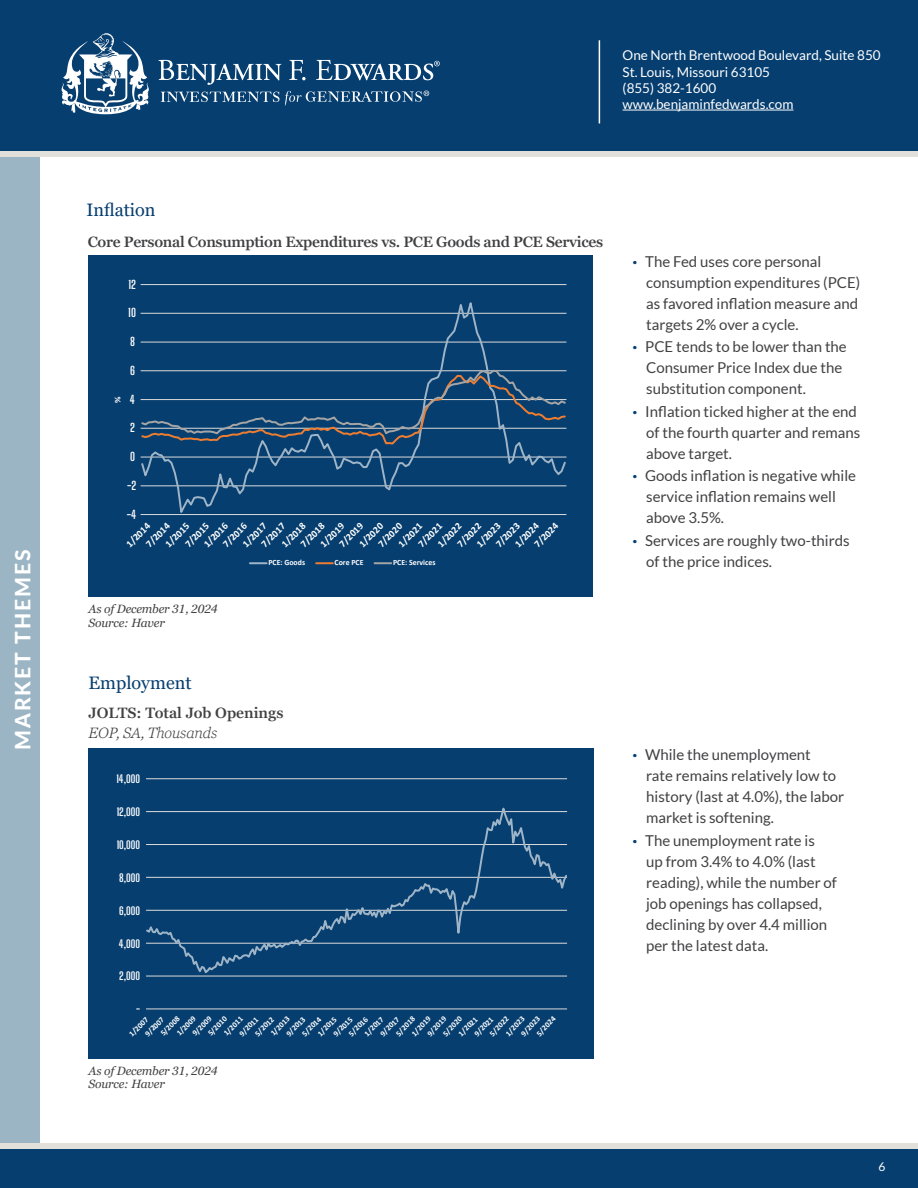
<style>
.page{position:relative;width:918px;height:1188px;background:#fff}
.page>*{position:absolute;margin:0;border:0;box-sizing:border-box;transform-origin:0 0}
.t1{font:800 21px "Lato";letter-spacing:.1em;color:#fff}
.t2{font:18px "Georgia Pro";color:#063e6f}
.t3{font:15px/21px "Lato";color:#414042}
.t4{font:600 15px "Georgia Pro";letter-spacing:-.02em;color:#414042}
.t5{font:600 15px "Georgia Pro";color:#414042}
.t6{font:italic 300 15px "Georgia Pro";color:#414042}
.t7{font:13.5px/16.2px "Lato";color:#fff}
.t8{font:italic 12px/13.5px "Georgia Pro";letter-spacing:-.015em;color:#414042}
.t9{font:12px "Lato";color:#fff}
.t10{font:700 11.55px "Big Shoulders Display";color:#fff}
.t11{font:700 10.8px "Big Shoulders Display";color:#fff}
.t12{font:700 10.05px "Calibri";color:#fff}
.t13{font:700 8.7px "Calibri";color:#fff}
.t14{font:700 8.1px "Calibri";color:#fff}
.t15{font:700 7.95px "Calibri";color:#fff}
.s1{font-weight:900;color:#063e6f}
</style>
<div class="page">
<div style="left:89px;top:255px;width:504px;height:341px;background:#063e6f"></div>
<hr style="left:141px;top:284px;width:425px;height:1px;background:#d9d9d9">
<svg style="left:141px;top:302px;width:426px;height:213px"></svg>
<svg style="left:141px;top:369px;width:426px;height:77px"></svg>
<svg style="left:250px;top:562px;width:17px;height:2px"></svg>
<svg style="left:316px;top:562px;width:17px;height:2px"></svg>
<svg style="left:375px;top:562px;width:16px;height:2px"></svg>
<div style="left:89px;top:748px;width:505px;height:310px;background:#063e6f"></div>
<hr style="left:146px;top:976px;width:421px;height:1px;background:#d9d9d9">
<hr style="left:146px;top:778px;width:421px;height:1px;background:#d9d9d9">
<hr style="left:146px;top:1009px;width:421px;height:1px;background:#d9d9d9">
<svg style="left:146px;top:807px;width:422px;height:169px"></svg>
<div style="left:0;top:1148px;width:918px;height:40px;background:#063e6f"></div>
<div style="left:0;top:155px;width:40px;height:993px;background:#9bb5c4"></div>
<div style="left:0;top:0;width:918px;height:151px;background:#063e6f"></div>
<hr style="left:623px;top:110px;width:170px;height:1px;background:#fff">
<hr style="left:599px;top:40px;width:1px;height:83px;background:#fff">
<div style="left:0;top:1144px;width:918px;height:5px;background:#e1e0db"></div>
<div style="left:0;top:151px;width:918px;height:5px;background:#e1e0db"></div>
<svg style="left:62px;top:33px;width:87px;height:81px"></svg>
<svg style="left:161px;top:92px;width:118px;height:10px"></svg>
<svg style="left:158px;top:60px;width:123px;height:25px"></svg>
<svg style="left:289px;top:60px;width:17px;height:20px"></svg>
<svg style="left:316px;top:60px;width:124px;height:20px"></svg>
<svg style="left:285px;top:91px;width:144px;height:15px"></svg>
<h1 class="t1" style="left:7px;top:750px;width:203px;rotate:-90deg">MARKET THEMES</h1>
<p class="t7" style="left:623px;top:47px;width:260px">One North Brentwood Boulevard, Suite 850<br>St. Louis, Missouri 63105<br>(855) 382-1600 www.benjaminfedwards.com</p>
<p class="t2" style="left:86px;top:200px;width:71px">Inflation</p>
<p class="t4" style="left:88px;top:234px;width:517px">Core Personal Consumption Expenditures vs. PCE Goods and PCE Services</p>
<p class="t10" style="left:128px;top:276px;width:9px">12</p>
<p class="t10" style="left:128px;top:305px;width:9px">10</p>
<p class="t10" style="left:130px;top:334px;width:6px">8</p>
<p class="t13" style="left:111px;top:403px;width:8px;rotate:-90deg">%</p>
<p class="t10" style="left:130px;top:363px;width:6px">6</p>
<p class="t10" style="left:130px;top:391px;width:7px">4</p>
<p class="t10" style="left:130px;top:420px;width:6px">2</p>
<p class="t10" style="left:130px;top:449px;width:6px">0</p>
<p class="t10" style="left:127px;top:478px;width:11px">-2</p>
<p class="t10" style="left:127px;top:506px;width:11px">-4</p>
<p class="t12" style="left:336px;top:540px;width:31px;rotate:-46deg">7/2019</p>
<p class="t12" style="left:123px;top:541px;width:31px;rotate:-46deg">1/2014</p>
<p class="t12" style="left:511px;top:541px;width:31px;rotate:-46deg">1/2024</p>
<p class="t12" style="left:531px;top:541px;width:31px;rotate:-46deg">7/2024</p>
<p class="t12" style="left:142px;top:541px;width:31px;rotate:-46deg">7/2014</p>
<p class="t12" style="left:200px;top:541px;width:31px;rotate:-46deg">1/2016</p>
<p class="t12" style="left:219px;top:541px;width:31px;rotate:-46deg">7/2016</p>
<p class="t12" style="left:278px;top:541px;width:31px;rotate:-46deg">1/2018</p>
<p class="t12" style="left:297px;top:541px;width:31px;rotate:-46deg">7/2018</p>
<p class="t12" style="left:356px;top:541px;width:31px;rotate:-46deg">1/2020</p>
<p class="t12" style="left:375px;top:541px;width:31px;rotate:-46deg">7/2020</p>
<p class="t12" style="left:317px;top:541px;width:31px;rotate:-46deg">1/2019</p>
<p class="t12" style="left:434px;top:541px;width:31px;rotate:-46deg">1/2022</p>
<p class="t12" style="left:454px;top:541px;width:31px;rotate:-46deg">7/2022</p>
<p class="t12" style="left:473px;top:541px;width:31px;rotate:-46deg">1/2023</p>
<p class="t12" style="left:492px;top:541px;width:31px;rotate:-46deg">7/2023</p>
<p class="t12" style="left:239px;top:541px;width:31px;rotate:-46deg">1/2017</p>
<p class="t12" style="left:258px;top:541px;width:31px;rotate:-46deg">7/2017</p>
<p class="t12" style="left:395px;top:541px;width:31px;rotate:-46deg">1/2021</p>
<p class="t12" style="left:415px;top:541px;width:31px;rotate:-46deg">7/2021</p>
<p class="t12" style="left:162px;top:541px;width:31px;rotate:-46deg">1/2015</p>
<p class="t12" style="left:182px;top:541px;width:31px;rotate:-46deg">7/2015</p>
<p class="t8" style="left:89px;top:603px;width:131px">As of December 31, 2024<br>Source: Haver</p>
<p class="t2" style="left:89px;top:672px;width:104px">Employment</p>
<p class="t15" style="left:268px;top:557px;width:38px">PCE: Goods</p>
<p class="t15" style="left:335px;top:557px;width:30px">Core PCE</p>
<p class="t15" style="left:393px;top:557px;width:44px">PCE: Services</p>
<p class="t5" style="left:89px;top:705px;width:196px">JOLTS: Total Job Openings</p>
<p class="t6" style="left:89px;top:724px;width:130px">EOP, SA, Thousands</p>
<p class="t11" style="left:116px;top:772px;width:25px">14,000</p>
<p class="t11" style="left:117px;top:804px;width:25px">12,000</p>
<p class="t11" style="left:117px;top:837px;width:25px">10,000</p>
<p class="t11" style="left:119px;top:870px;width:22px">8,000</p>
<p class="t11" style="left:119px;top:903px;width:22px">6,000</p>
<p class="t11" style="left:119px;top:936px;width:23px">4,000</p>
<p class="t11" style="left:119px;top:969px;width:22px">2,000</p>
<p class="t11" style="left:136px;top:1002px;width:6px">-</p>
<p class="t14" style="left:174px;top:1031px;width:25px;rotate:-46deg">1/2009</p>
<p class="t14" style="left:205px;top:1031px;width:25px;rotate:-46deg">5/2010</p>
<p class="t14" style="left:158px;top:1031px;width:25px;rotate:-46deg">5/2008</p>
<p class="t14" style="left:190px;top:1031px;width:25px;rotate:-46deg">9/2009</p>
<p class="t14" style="left:268px;top:1031px;width:25px;rotate:-46deg">1/2013</p>
<p class="t14" style="left:440px;top:1031px;width:25px;rotate:-46deg">5/2020</p>
<p class="t14" style="left:534px;top:1031px;width:25px;rotate:-46deg">5/2024</p>
<p class="t14" style="left:393px;top:1031px;width:25px;rotate:-46deg">5/2018</p>
<p class="t14" style="left:221px;top:1031px;width:25px;rotate:-46deg">1/2011</p>
<p class="t14" style="left:409px;top:1031px;width:25px;rotate:-46deg">1/2019</p>
<p class="t14" style="left:424px;top:1031px;width:25px;rotate:-46deg">9/2019</p>
<p class="t14" style="left:487px;top:1031px;width:25px;rotate:-46deg">5/2022</p>
<p class="t14" style="left:503px;top:1031px;width:25px;rotate:-46deg">1/2023</p>
<p class="t14" style="left:518px;top:1031px;width:25px;rotate:-46deg">9/2023</p>
<p class="t14" style="left:299px;top:1031px;width:25px;rotate:-46deg">5/2014</p>
<p class="t14" style="left:346px;top:1031px;width:25px;rotate:-46deg">5/2016</p>
<p class="t14" style="left:252px;top:1031px;width:25px;rotate:-46deg">5/2012</p>
<p class="t14" style="left:283px;top:1031px;width:25px;rotate:-46deg">9/2013</p>
<p class="t14" style="left:237px;top:1031px;width:25px;rotate:-46deg">9/2011</p>
<p class="t14" style="left:362px;top:1031px;width:25px;rotate:-46deg">1/2017</p>
<p class="t14" style="left:377px;top:1031px;width:25px;rotate:-46deg">9/2017</p>
<p class="t14" style="left:315px;top:1031px;width:25px;rotate:-46deg">1/2015</p>
<p class="t14" style="left:456px;top:1031px;width:25px;rotate:-46deg">1/2021</p>
<p class="t14" style="left:471px;top:1031px;width:25px;rotate:-46deg">9/2021</p>
<p class="t14" style="left:142px;top:1031px;width:25px;rotate:-46deg">9/2007</p>
<p class="t14" style="left:331px;top:1031px;width:25px;rotate:-46deg">9/2015</p>
<p class="t14" style="left:126px;top:1031px;width:25px;rotate:-46deg">1/2007</p>
<p class="t8" style="left:89px;top:1065px;width:131px">As of December 31, 2024<br>Source: Haver</p>
<p class="t3" style="left:646px;top:251px;width:216px;text-indent:-14px"><span class="s1">·</span> The Fed uses core personal consumption expenditures (PCE) as favored inflation measure and targets 2% over a cycle.</p>
<p class="t3" style="left:646px;top:336px;width:202px;text-indent:-14px"><span class="s1">·</span> PCE tends to be lower than the<br>Consumer Price Index due the substitution component.</p>
<p class="t3" style="left:646px;top:401px;width:216px;text-indent:-14px"><span class="s1">·</span> Inflation ticked higher at the end of the fourth quarter and remans above target.</p>
<p class="t3" style="left:646px;top:465px;width:211px;text-indent:-14px"><span class="s1">·</span> Goods inflation is negative while service inflation remains well above 3.5%.</p>
<p class="t3" style="left:646px;top:530px;width:205px;text-indent:-14px"><span class="s1">·</span> Services are roughly two-thirds of the price indices.</p>
<p class="t3" style="left:646px;top:744px;width:200px;text-indent:-14px"><span class="s1">·</span> While the unemployment<br>rate remains relatively low to history (last at 4.0%), the labor market is softening.</p>
<p class="t3" style="left:646px;top:830px;width:192px;text-indent:-14px"><span class="s1">·</span> The unemployment rate is<br>up from 3.4% to 4.0% (last reading), while the number of job openings has collapsed, declining by over 4.4 million per the latest data.</p>
<p class="t9" style="left:879px;top:1160px;width:8px">6</p>
</div>
